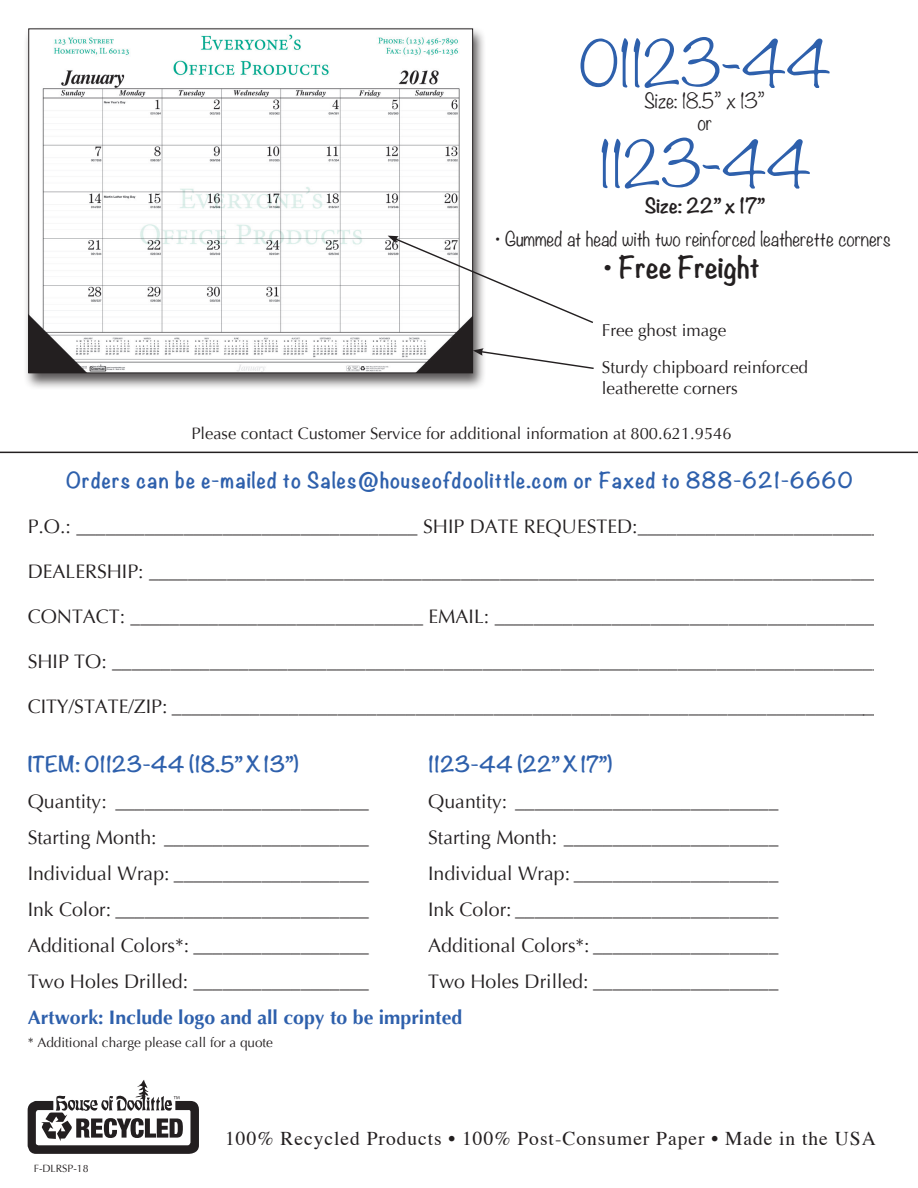
<style>
.page{position:relative;width:918px;height:1188px;background:#fff}
.page>*{position:absolute;margin:0;border:0;box-sizing:border-box;transform-origin:0 0}
.t1{font:300 57px "Noteworthy";color:#2e60ac}
.t2{font:700 27px "Noteworthy";color:#231f20}
.t3{font:19.5px "Optima";color:#231f20}
.t4{font:700 19.5px "Noteworthy";letter-spacing:.05em;color:#2e60ac}
.t5{font:19.5px "Times";letter-spacing:.05em;color:#231f20}
.t6{font:700 19.5px "Optima";color:#2e60ac}
.t7{font:700 19.5px "Noteworthy";color:#2e60ac}
.t8{font:300 18.6px/22.2px "Noteworthy";color:#231f20;text-align:center}
.t9{font:700 18.6px "Noteworthy";color:#231f20}
.t10{font:300 18px "Noteworthy";color:#231f20}
.t11{font:17.1px/20.5px "Optima";color:#231f20}
.t12{font:16.5px "Optima";color:#231f20}
.t13{font:13.5px "Optima";color:#231f20}
.t14{font:10.5px "Optima";color:#231f20}
</style>
<div class="page">
<svg style="left:28px;top:1080px;width:171px;height:74px"></svg>
<div style="left:23px;top:27px;width:464px;height:363px;background:#231f20;opacity:.75"></div>
<img style="left:31px;top:31px;width:440px;height:340px">
<hr style="left:0;top:452px;width:918px;height:1px;background:#231f20">
<svg style="left:388px;top:236px;width:205px;height:88px"></svg>
<svg style="left:473px;top:348px;width:121px;height:22px"></svg>
<h1 class="t1" style="left:579px;top:14px;width:253px">01123-44</h1>
<p class="t8" style="left:644px;top:89px;width:122px">Size: 18.5” x 13” or</p>
<h1 class="t1" style="left:599px;top:114px;width:213px">1123-44</h1>
<p class="t9" style="left:645px;top:189px;width:121px">Size: 22” x 17”</p>
<p class="t10" style="left:495px;top:223px;width:397px">• Gummed at head with two reinforced leatherette corners</p>
<h2 class="t2" style="left:603px;top:243px;width:158px">• Free Freight</h2>
<p class="t11" style="left:602px;top:320px;width:126px">Free ghost image</p>
<p class="t11" style="left:602px;top:357px;width:208px">Sturdy chipboard reinforced leatherette corners</p>
<p class="t12" style="left:191px;top:423px;width:542px">Please contact Customer Service for additional information at 800.621.9546</p>
<p class="t4" style="left:66px;top:463px;width:789px">Orders can be e-mailed to Sales@houseofdoolittle.com or Faxed to 888-621-6660</p>
<p class="t3" style="left:28px;top:515px;width:865px">P.O.: ___________________________________ SHIP DATE REQUESTED:__________________________</p>
<p class="t3" style="left:28px;top:560px;width:864px">DEALERSHIP: ____________________________________________________________________________</p>
<p class="t3" style="left:28px;top:605px;width:858px">CONTACT: ______________________________ EMAIL: ________________________________________</p>
<p class="t3" style="left:28px;top:650px;width:861px">SHIP TO: ________________________________________________________________________________</p>
<p class="t3" style="left:28px;top:695px;width:857px">CITY/STATE/ZIP: _________________________________________________________________________</p>
<p class="t7" style="left:28px;top:747px;width:273px">ITEM: 01123-44 (18.5” X 13”)</p>
<p class="t7" style="left:428px;top:747px;width:186px">1123-44 (22” X 17”)</p>
<p class="t3" style="left:28px;top:790px;width:343px">Quantity: __________________________</p>
<p class="t3" style="left:428px;top:790px;width:352px">Quantity: ___________________________</p>
<p class="t3" style="left:28px;top:826px;width:343px">Starting Month: _____________________</p>
<p class="t3" style="left:428px;top:826px;width:352px">Starting Month: ______________________</p>
<p class="t3" style="left:28px;top:862px;width:343px">Individual Wrap: ____________________</p>
<p class="t3" style="left:428px;top:862px;width:352px">Individual Wrap: _____________________</p>
<p class="t3" style="left:28px;top:898px;width:343px">Ink Color: __________________________</p>
<p class="t3" style="left:428px;top:898px;width:352px">Ink Color: ___________________________</p>
<p class="t3" style="left:28px;top:934px;width:343px">Additional Colors*: __________________</p>
<p class="t3" style="left:428px;top:934px;width:352px">Additional Colors*: ___________________</p>
<p class="t3" style="left:28px;top:970px;width:343px">Two Holes Drilled: __________________</p>
<p class="t3" style="left:428px;top:970px;width:352px">Two Holes Drilled: ___________________</p>
<p class="t6" style="left:28px;top:1006px;width:436px">Artwork: Include logo and all copy to be imprinted</p>
<p class="t13" style="left:28px;top:1034px;width:247px">* Additional charge please call for a quote</p>
<p class="t14" style="left:34px;top:1162px;width:56px">F-DLRSP-18</p>
<p class="t5" style="left:225px;top:1120px;width:652px">100% Recycled Products • 100% Post-Consumer Paper • Made in the USA</p>
</div>
